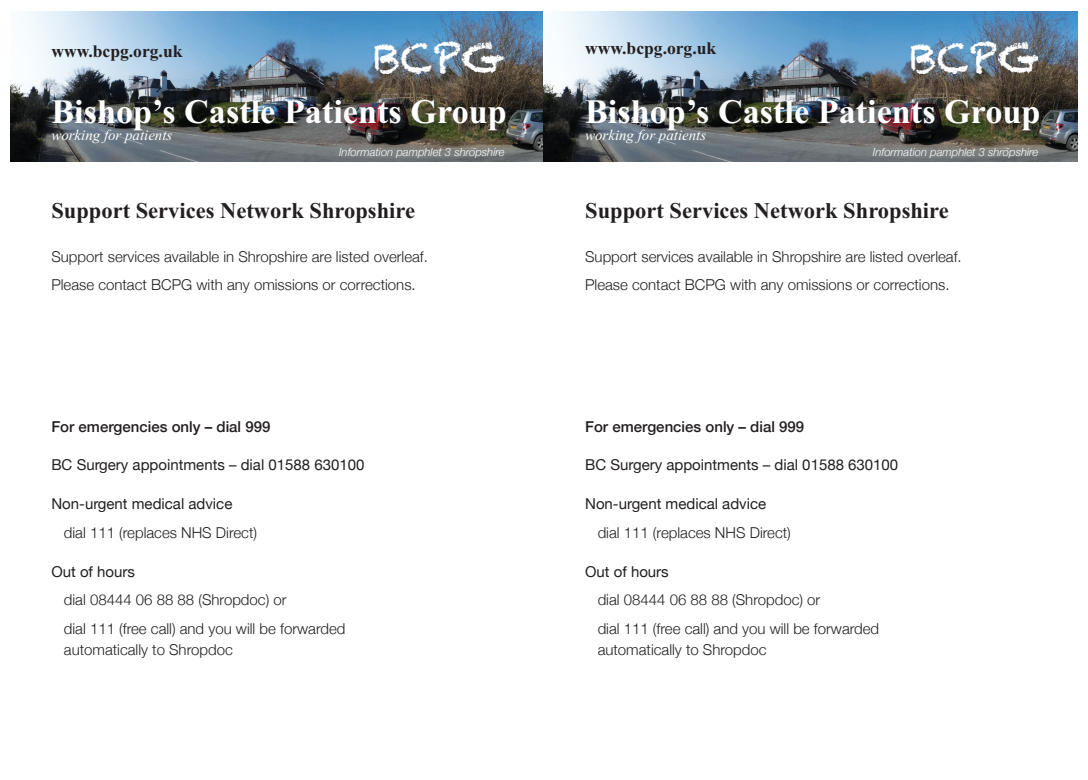
<style>
.page{position:relative;width:1088px;height:780px;background:#fff}
.page>*{position:absolute;margin:0;border:0;box-sizing:border-box;transform-origin:0 0}
.t1{font:40px "Chalkduster";color:#fff}
.t2{font:700 34.25px "Times New Roman";color:#fff}
.t3{font:700 22.5px "Times New Roman";color:#231f20}
.t4{font:700 17.5px "Times New Roman";color:#231f20}
.t5{font:300 15px/28.4px "Helvetica Neue";color:#231f20}
.t6{font:15px "Helvetica Neue";color:#231f20}
.t7{font:500 15px "Helvetica Neue";color:#231f20}
.t8{font:italic 14.88px "Times New Roman";color:#fff}
.t9{font:italic 300 11.25px "Helvetica Neue";color:#fff}
</style>
<div class="page">
<div style="left:10px;top:8px;width:534px;height:156px;background:linear-gradient(to right,#fff,#fff)"></div>
<img style="left:10px;top:11px;width:534px;height:150px">
<img style="left:544px;top:11px;width:534px;height:151px">
<h1 class="t1" style="left:374px;top:33px;width:133px">BCPG</h1>
<p class="t4" style="left:51px;top:41px;width:133px">www.bcpg.org.uk</p>
<h2 class="t2" style="left:51px;top:91px;width:457px">Bishop’s Castle Patients Group</h2>
<p class="t8" style="left:51px;top:127px;width:122px">working for patients</p>
<p class="t9" style="left:339px;top:145px;width:167px">Information pamphlet 3 shropshire</p>
<h3 class="t3" style="left:51px;top:197px;width:365px">Support Services Network Shropshire</h3>
<p class="t5" style="left:51px;top:242px;width:378px">Support services available in Shropshire are listed overleaf.<br>Please contact BCPG with any omissions or corrections.</p>
<p class="t7" style="left:51px;top:417px;width:221px">For emergencies only – dial 999</p>
<p class="t6" style="left:51px;top:456px;width:315px">BC Surgery appointments – dial 01588 630100</p>
<p class="t6" style="left:51px;top:495px;width:183px">Non-urgent medical advice</p>
<p class="t5" style="left:64px;top:518px;width:195px">dial 111 (replaces NHS Direct)</p>
<p class="t6" style="left:51px;top:562px;width:85px">Out of hours</p>
<p class="t5" style="left:64px;top:585px;width:283px">dial 08444 06 88 88 (Shropdoc) or<br>dial 111 (free call) and you will be forwarded</p>
<p class="t5" style="left:64px;top:635px;width:170px">automatically to Shropdoc</p>
<p class="t4" style="left:585px;top:38px;width:133px">www.bcpg.org.uk</p>
<h1 class="t1" style="left:910px;top:33px;width:133px">BCPG</h1>
<h2 class="t2" style="left:585px;top:91px;width:457px">Bishop’s Castle Patients Group</h2>
<p class="t8" style="left:585px;top:127px;width:122px">working for patients</p>
<p class="t9" style="left:873px;top:145px;width:167px">Information pamphlet 3 shropshire</p>
<h3 class="t3" style="left:585px;top:197px;width:365px">Support Services Network Shropshire</h3>
<p class="t5" style="left:585px;top:242px;width:378px">Support services available in Shropshire are listed overleaf.<br>Please contact BCPG with any omissions or corrections.</p>
<p class="t7" style="left:585px;top:417px;width:221px">For emergencies only – dial 999</p>
<p class="t6" style="left:585px;top:456px;width:315px">BC Surgery appointments – dial 01588 630100</p>
<p class="t6" style="left:585px;top:495px;width:183px">Non-urgent medical advice</p>
<p class="t5" style="left:598px;top:518px;width:195px">dial 111 (replaces NHS Direct)</p>
<p class="t6" style="left:585px;top:562px;width:85px">Out of hours</p>
<p class="t5" style="left:598px;top:585px;width:283px">dial 08444 06 88 88 (Shropdoc) or<br>dial 111 (free call) and you will be forwarded</p>
<p class="t5" style="left:598px;top:635px;width:170px">automatically to Shropdoc</p>
</div>
